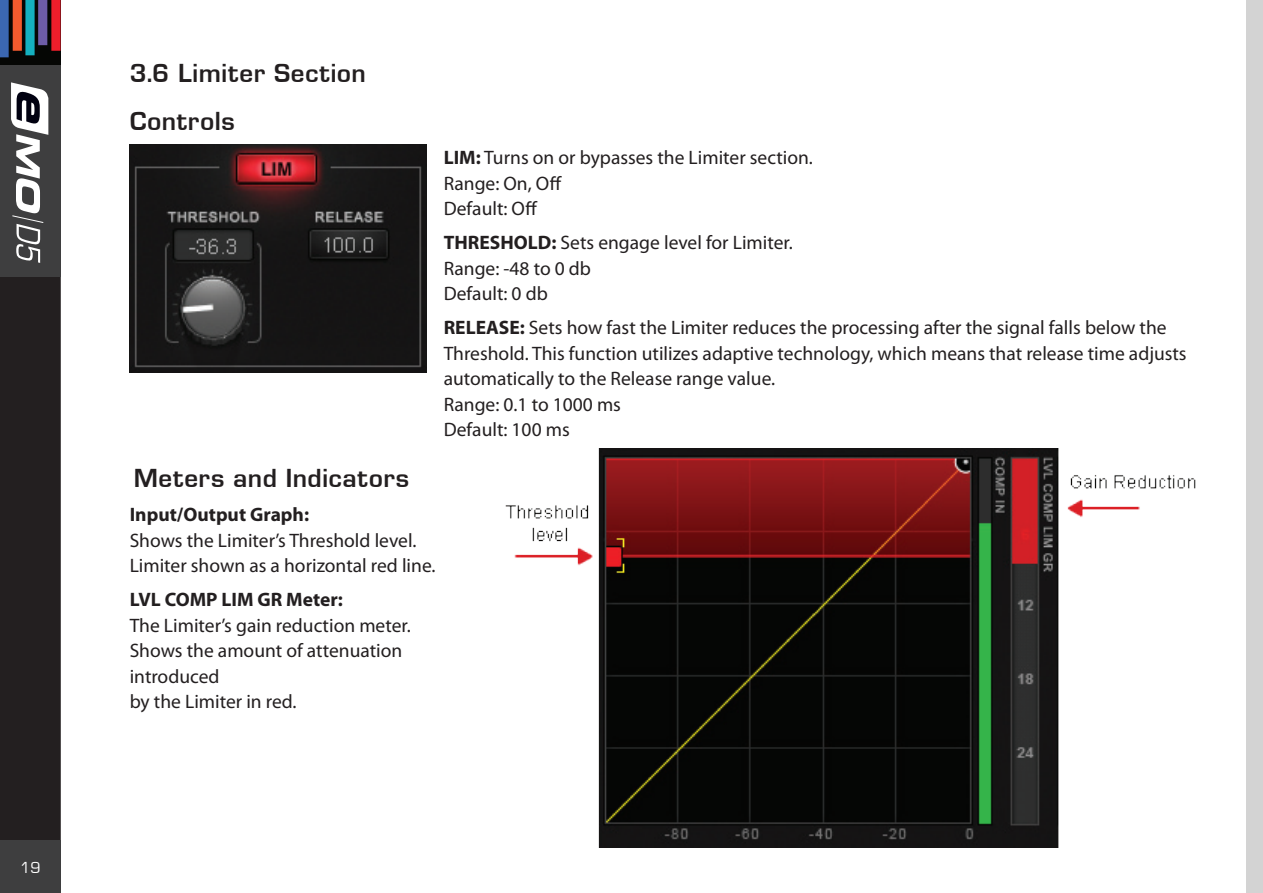
<style>
.page{position:relative;width:1263px;height:893px;background:#fff}
.page>*{position:absolute;margin:0;border:0;box-sizing:border-box;transform-origin:0 0}
.t1{font:27px/48px "Eurostile CCS Bold";letter-spacing:.02em;color:#231f20}
.t2{font:19.5px/25.5px "Myriad Pro";color:#231f20}
.t3{font:700 19.5px "Myriad Pro";color:#231f20}
.t4{font:16.5px "Eurostile CCS Normal";color:#fff}
.s1{font-weight:700}
</style>
<div class="page">
<div style="left:0;top:276px;width:61px;height:564px;background:#231f20"></div>
<div style="left:0;top:840px;width:61px;height:53px;background:#3e3e3f"></div>
<div style="left:0;top:0;width:61px;height:276px;background:#3e3e3f"></div>
<img style="left:0;top:0;width:61px;height:64px">
<svg style="left:12px;top:82px;width:36px;height:181px"></svg>
<div style="left:1246px;top:0;width:17px;height:893px;background:#d3d3d3"></div>
<img style="left:130px;top:145px;width:297px;height:228px">
<img style="left:505px;top:449px;width:691px;height:398px">
<p class="t4" style="left:20px;top:859px;width:22px">19</p>
<h1 class="t1" style="left:130px;top:49px;width:238px">3.6 Limiter Section<br>Controls</h1>
<p class="t2" style="left:444px;top:144px;width:371px"><span class="s1">LIM:</span> Turns on or bypasses the Limiter section.<br>Range: On, Off<br>Default: Off</p>
<p class="t2" style="left:444px;top:229px;width:351px"><span class="s1">THRESHOLD:</span> Sets engage level for Limiter.<br>Range: -48 to 0 db<br>Default 0: db</p>
<p class="t2" style="left:444px;top:314px;width:744px"><span class="s1">RELEASE:</span> Sets how fast the Limiter reduces the processing after the signal falls below the Threshold. This function utilizes adaptive technology, which means that release time adjusts automatically to the Release range value.<br>Range: 0.1 to 1000 ms<br>Default: 100 ms</p>
<h1 class="t1" style="left:134px;top:454px;width:277px">Meters and Indicators</h1>
<p class="t3" style="left:130px;top:502px;width:181px">Input/Output Graph:</p>
<p class="t2" style="left:130px;top:527px;width:307px">Shows the Limiter s’ Threshold level.<br>Limiter shown as a horizontal red line.</p>
<p class="t3" style="left:130px;top:587px;width:215px">LVL COMP LIM GR Meter:</p>
<p class="t2" style="left:130px;top:612px;width:283px">The Limiter s’ gain reduction meter.<br>Shows the amount of attenuation introduced<br>by the Limiter in red.</p>
</div>
